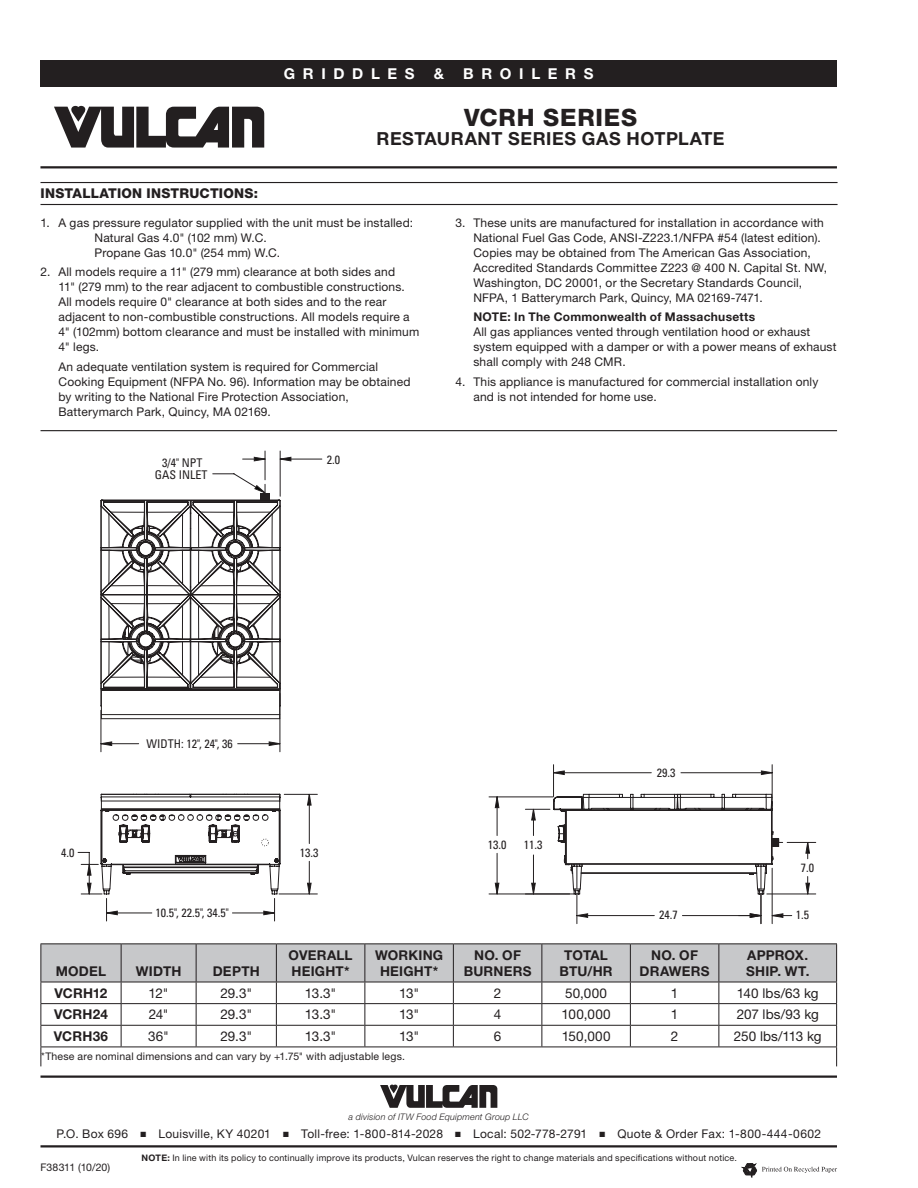
<style>
.page{position:relative;width:918px;height:1188px;background:#fff}
.page>*{position:absolute;margin:0;border:0;box-sizing:border-box;transform-origin:0 0}
.t1{font:800 24px "Helvetica Neue LT Std";letter-spacing:.035em;color:#231f20}
.t2{font:700 18px "Helvetica Neue LT Std";letter-spacing:.025em;color:#231f20}
.t3{font:700 15px "Helvetica Neue LT Std";letter-spacing:.51em;color:#fff}
.t4{font:700 13.5px/16.5px "Helvetica Neue LT Std";letter-spacing:.015em;color:#231f20;text-align:center}
.t5{font:13.5px "Helvetica Neue LT Std";color:#231f20}
.t6{font:800 13.5px "Helvetica Neue LT Std";letter-spacing:.015em;color:#231f20}
.t7{font:12px/15px "Helvetica Neue LT Std";letter-spacing:.015em;color:#231f20}
.t8{font:condensed 12px/12px "Univers LT Std";color:#231f20;text-align:center}
.t9{font:700 12px "Helvetica Neue LT Std";letter-spacing:.02em;color:#231f20}
.t10{font:10.5px "Helvetica Neue LT Std";letter-spacing:.02em;color:#231f20}
.t11{font:9px "Helvetica Neue LT Std";letter-spacing:.02em;color:#231f20}
.t12{font:italic 300 9px "Helvetica Neue LT Std";letter-spacing:.02em;color:#231f20}
.s1{font-weight:700}
</style>
<div class="page">
<hr style="left:40px;top:1076px;width:797px;height:2px;background:#231f20">
<svg style="left:380px;top:1085px;width:117px;height:23px"></svg>
<hr style="left:40px;top:1145px;width:797px;height:3px;background:#231f20">
<div style="left:40px;top:60px;width:797px;height:27px;background:#231f20"></div>
<svg style="left:54px;top:106px;width:210px;height:42px"></svg>
<hr style="left:40px;top:166px;width:797px;height:2px;background:#231f20">
<svg style="left:742px;top:1163px;width:95px;height:15px"></svg>
<svg style="left:106px;top:893px;width:175px;height:28px"></svg>
<hr style="left:107px;top:913px;width:45px;height:1px;background:#231f20">
<hr style="left:232px;top:913px;width:43px;height:1px;background:#231f20">
<hr style="left:279px;top:894px;width:38px;height:1px;background:#231f20">
<hr style="left:309px;top:861px;width:1px;height:33px;background:#231f20">
<svg style="left:77px;top:719px;width:203px;height:176px"></svg>
<hr style="left:280px;top:459px;width:42px;height:1px;background:#231f20">
<svg style="left:100px;top:741px;width:12px;height:5px"></svg>
<hr style="left:101px;top:710px;width:1px;height:42px;background:#231f20">
<hr style="left:101px;top:743px;width:38px;height:1px;background:#231f20">
<svg style="left:100px;top:451px;width:192px;height:268px"></svg>
<svg style="left:212px;top:473px;width:561px;height:418px"></svg>
<svg style="left:576px;top:913px;width:12px;height:5px"></svg>
<hr style="left:577px;top:893px;width:1px;height:31px;background:#231f20">
<hr style="left:577px;top:915px;width:77px;height:1px;background:#231f20">
<hr style="left:682px;top:915px;width:79px;height:1px;background:#231f20">
<hr style="left:761px;top:894px;width:1px;height:30px;background:#231f20">
<hr style="left:772px;top:868px;width:1px;height:56px;background:#231f20">
<svg style="left:739px;top:913px;width:23px;height:5px"></svg>
<svg style="left:771px;top:913px;width:21px;height:5px"></svg>
<svg style="left:494px;top:882px;width:6px;height:12px"></svg>
<svg style="left:494px;top:796px;width:6px;height:12px"></svg>
<hr style="left:489px;top:894px;width:81px;height:1px;background:#231f20">
<hr style="left:489px;top:797px;width:64px;height:1px;background:#231f20">
<hr style="left:497px;top:853px;width:1px;height:41px;background:#231f20">
<hr style="left:497px;top:797px;width:1px;height:39px;background:#231f20">
<svg style="left:554px;top:770px;width:11px;height:5px"></svg>
<svg style="left:761px;top:770px;width:11px;height:5px"></svg>
<hr style="left:553px;top:765px;width:1px;height:32px;background:#231f20">
<hr style="left:772px;top:765px;width:1px;height:41px;background:#231f20">
<hr style="left:554px;top:772px;width:97px;height:1px;background:#231f20">
<hr style="left:681px;top:772px;width:91px;height:1px;background:#231f20">
<svg style="left:525px;top:794px;width:291px;height:101px"></svg>
<hr style="left:533px;top:855px;width:1px;height:39px;background:#231f20">
<hr style="left:41px;top:430px;width:796px;height:1px;background:#231f20">
<hr style="left:41px;top:182px;width:797px;height:1px;background:#231f20">
<hr style="left:41px;top:204px;width:797px;height:1px;background:#231f20">
<hr style="left:40px;top:943px;width:81px;height:1px;background:#231f20">
<hr style="left:121px;top:943px;width:75px;height:1px;background:#231f20">
<hr style="left:196px;top:943px;width:80px;height:1px;background:#231f20">
<hr style="left:276px;top:943px;width:89px;height:1px;background:#231f20">
<hr style="left:365px;top:943px;width:88px;height:1px;background:#231f20">
<hr style="left:453px;top:943px;width:89px;height:1px;background:#231f20">
<hr style="left:542px;top:943px;width:88px;height:1px;background:#231f20">
<hr style="left:630px;top:943px;width:89px;height:1px;background:#231f20">
<hr style="left:719px;top:943px;width:118px;height:1px;background:#231f20">
<svg style="left:40px;top:944px;width:797px;height:122px"></svg>
<p class="t3" style="left:284px;top:64px;width:132px">GRIDDLES</p>
<p class="t3" style="left:434px;top:64px;width:12px">&amp;</p>
<p class="t3" style="left:463px;top:64px;width:132px">BROILERS</p>
<p class="t6" style="left:41px;top:185px;width:219px">INSTALLATION INSTRUCTIONS:</p>
<h1 class="t1" style="left:464px;top:103px;width:175px">VCRH SERIES</h1>
<h2 class="t2" style="left:377px;top:128px;width:349px">RESTAURANT SERIES GAS HOTPLATE</h2>
<p class="t7" style="left:95px;top:215px;width:320px;text-indent:-54px">1. A gas pressure regulator supplied with the unit must be installed:<br>Natural Gas 4.0" (102 mm) W.C.<br>Propane Gas 10.0" (254 mm) W.C.</p>
<p class="t7" style="left:59px;top:264px;width:362px;text-indent:-18px">2. All models require a 11" (279 mm) clearance at both sides and<br>11" (279 mm) to the rear adjacent to combustible constructions.<br>All models require 0" clearance at both sides and to the rear adjacent to non-combustible constructions. All models require a 4" (102mm) bottom clearance and must be installed with minimum 4" legs.</p>
<p class="t7" style="left:59px;top:359px;width:354px">An adequate ventilation system is required for Commercial Cooking Equipment (NFPA No. 96). Information may be obtained by writing to the National Fire Protection Association, Batterymarch Park, Quincy, MA 02169.</p>
<p class="t8" style="left:155px;top:457px;width:54px">3/4" NPT<br>GAS INLET</p>
<p class="t8" style="left:327px;top:453px;width:15px">2.0</p>
<p class="t7" style="left:473px;top:215px;width:355px;text-indent:-18px">3. These units are manufactured for installation in accordance with National Fuel Gas Code, ANSI-Z223.1/NFPA #54 (latest edition).<br>Copies may be obtained from The American Gas Association, Accredited Standards Committee Z223 @ 400 N. Capital St. NW, Washington, DC 20001, or the Secretary Standards Council, NFPA, 1 Batterymarch Park, Quincy, MA 02169-7471.</p>
<p class="t9" style="left:473px;top:310px;width:283px">NOTE: In The Commonwealth of Massachusetts</p>
<p class="t7" style="left:473px;top:324px;width:365px">All gas appliances vented through ventilation hood or exhaust system equipped with a damper or with a power means of exhaust shall comply with 248 CMR.</p>
<p class="t7" style="left:473px;top:374px;width:346px;text-indent:-18px">4. This appliance is manufactured for commercial installation only and is not intended for home use.</p>
<p class="t8" style="left:147px;top:737px;width:88px">WIDTH: 12", 24", 36</p>
<p class="t8" style="left:61px;top:847px;width:15px">4.0</p>
<p class="t8" style="left:300px;top:846px;width:20px">13.3</p>
<p class="t8" style="left:156px;top:907px;width:75px">10.5", 22.5", 34.5"</p>
<p class="t8" style="left:488px;top:838px;width:20px">13.0</p>
<p class="t8" style="left:524px;top:839px;width:20px">11.3</p>
<p class="t8" style="left:657px;top:767px;width:20px">29.3</p>
<p class="t8" style="left:801px;top:862px;width:15px">7.0</p>
<p class="t8" style="left:659px;top:909px;width:20px">24.7</p>
<p class="t8" style="left:796px;top:909px;width:15px">1.5</p>
<p class="t4" style="left:56px;top:963px;width:52px">MODEL</p>
<p class="t4" style="left:136px;top:963px;width:47px">WIDTH</p>
<p class="t4" style="left:213px;top:963px;width:48px">DEPTH</p>
<p class="t4" style="left:289px;top:946px;width:65px;text-align:left">OVERALL<br>HEIGHT*</p>
<p class="t4" style="left:375px;top:946px;width:70px">WORKING<br>HEIGHT*</p>
<p class="t4" style="left:464px;top:946px;width:69px">NO. OF<br>BURNERS</p>
<p class="t4" style="left:560px;top:946px;width:55px">TOTAL<br>BTU/HR</p>
<p class="t4" style="left:640px;top:946px;width:72px">NO. OF<br>DRAWERS</p>
<p class="t4" style="left:746px;top:946px;width:65px;text-align:left">APPROX.<br>SHIP. WT.</p>
<p class="t4" style="left:55px;top:984px;width:54px">VCRH12</p>
<p class="t5" style="left:149px;top:985px;width:22px">12"</p>
<p class="t5" style="left:220px;top:985px;width:33px">29.3"</p>
<p class="t5" style="left:305px;top:985px;width:33px">13.3"</p>
<p class="t5" style="left:399px;top:985px;width:21px">13"</p>
<p class="t5" style="left:494px;top:985px;width:9px">2</p>
<p class="t5" style="left:565px;top:985px;width:43px">50,000</p>
<p class="t5" style="left:671px;top:985px;width:9px">1</p>
<p class="t5" style="left:737px;top:985px;width:83px">140 lbs/63 kg</p>
<p class="t4" style="left:54px;top:1006px;width:56px">VCRH24</p>
<p class="t5" style="left:149px;top:1006px;width:21px">24"</p>
<p class="t5" style="left:220px;top:1006px;width:33px">29.3"</p>
<p class="t5" style="left:305px;top:1006px;width:33px">13.3"</p>
<p class="t5" style="left:399px;top:1006px;width:21px">13"</p>
<p class="t5" style="left:494px;top:1006px;width:9px">4</p>
<p class="t5" style="left:562px;top:1006px;width:51px">100,000</p>
<p class="t5" style="left:671px;top:1006px;width:9px">1</p>
<p class="t5" style="left:737px;top:1006px;width:84px">207 lbs/93 kg</p>
<p class="t4" style="left:54px;top:1028px;width:56px">VCRH36</p>
<p class="t5" style="left:148px;top:1028px;width:22px">36"</p>
<p class="t5" style="left:220px;top:1028px;width:33px">29.3"</p>
<p class="t5" style="left:305px;top:1028px;width:33px">13.3"</p>
<p class="t5" style="left:399px;top:1028px;width:21px">13"</p>
<p class="t5" style="left:494px;top:1028px;width:9px">6</p>
<p class="t5" style="left:562px;top:1028px;width:50px">150,000</p>
<p class="t5" style="left:671px;top:1028px;width:9px">2</p>
<p class="t5" style="left:734px;top:1028px;width:89px">250 lbs/113 kg</p>
<p class="t10" style="left:41px;top:1050px;width:365px">*These are nominal dimensions and can vary by +1.75" with adjustable legs.</p>
<p class="t12" style="left:349px;top:1111px;width:182px">a division of ITW Food Equipment Group LLC</p>
<p class="t7" style="left:56px;top:1127px;width:766px">P.O. Box 696 ■ Louisville, KY 40201 ■ Toll-free: 1-800-814-2028 ■ Local: 502-778-2791 ■ Quote &amp; Order Fax: 1-800-444-0602</p>
<p class="t10" style="left:40px;top:1161px;width:71px">F38311 (10/20)</p>
<p class="t11" style="left:142px;top:1152px;width:597px"><span class="s1">NOTE:</span> In line with its policy to continually improve its products, Vulcan reserves the right to change materials and specifications without notice.</p>
</div>
